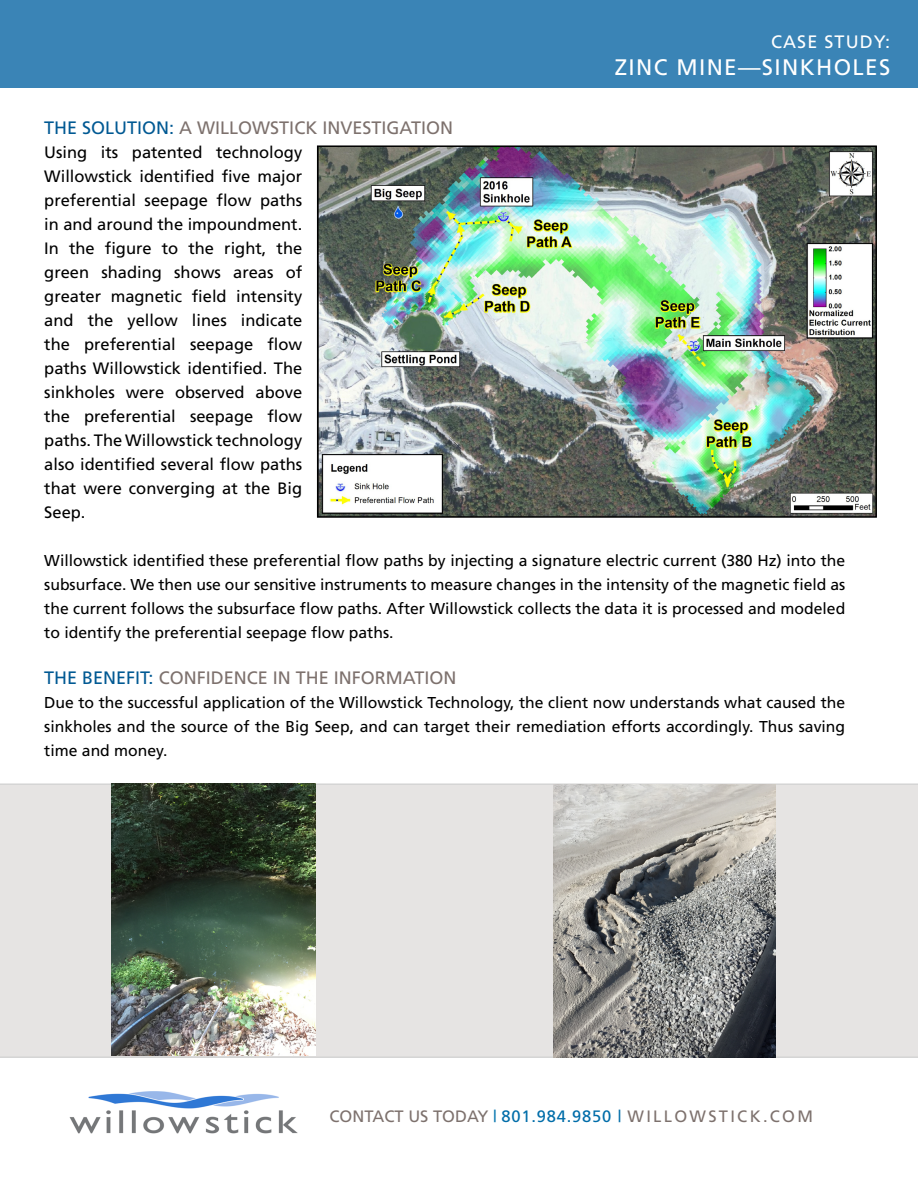
<style>
.page{position:relative;width:918px;height:1188px;background:#fff}
.page>*{position:absolute;margin:0;border:0;box-sizing:border-box;transform-origin:0 0}
.t1{font:22.5px "Frutiger";letter-spacing:.06em;color:#fff}
.t2{font:18px "Frutiger";color:#7d716d}
.t3{font:18px "Frutiger";letter-spacing:.06em;color:#fff}
.t4{font:16.5px/24px "Frutiger";color:#000;text-align:justify}
.t5{font:16.5px "Frutiger";letter-spacing:.05em;color:#7d716d}
.t6{font:15.75px/24px "Frutiger";color:#000;text-align:justify}
.s1{color:#005993}
.s2{color:#0978b0}
.s3{color:#006da9}
</style>
<div class="page">
<div style="left:0;top:783px;width:918px;height:275px;background:#e6e4e3"></div>
<div style="left:0;top:1px;width:918px;height:87px;background:#3a84b6"></div>
<img style="left:554px;top:784px;width:222px;height:274px">
<img style="left:111px;top:784px;width:204px;height:272px">
<img style="left:69px;top:1091px;width:229px;height:43px">
<img style="left:320px;top:148px;width:554px;height:367px">
<div style="left:317px;top:145px;width:560px;height:373px;border:2px solid #000"></div>
<p class="t3" style="left:771px;top:31px;width:121px">CASE STUDY:</p>
<h1 class="t1" style="left:615px;top:54px;width:277px">ZINC MINE—SINKHOLES</h1>
<p class="t2" style="left:44px;top:117px;width:410px"><span class="s1">THE SOLUTION:</span> A WILLOWSTICK INVESTIGATION</p>
<p class="t4" style="left:44px;top:140px;width:260px">Using its patented technology Willowstick identified five major preferential seepage flow paths in and around the impoundment.<br>In the figure to the right, the green shading shows areas of greater magnetic field intensity and the yellow lines indicate the preferential seepage flow paths Willowstick identified. The sinkholes were observed above the preferential seepage flow paths. The Willowstick technology also identified several flow paths that were converging at the Big Seep.</p>
<p class="t6" style="left:44px;top:548px;width:803px">Willowstick identified these preferential flow paths by injecting a signature electric current (380 Hz) into the subsurface. We then use our sensitive instruments to measure changes in the intensity of the magnetic field as the current follows the subsurface flow paths. After Willowstick collects the data it is processed and modeled to identify the preferential seepage flow paths.</p>
<p class="t2" style="left:44px;top:667px;width:414px"><span class="s1">THE BENEFIT:</span> CONFIDENCE IN THE INFORMATION</p>
<p class="t6" style="left:44px;top:690px;width:802px">Due to the successful application of the Willowstick Technology, the client now understands what caused the sinkholes and the source of the Big Seep, and can target their remediation efforts accordingly. Thus saving time and money.</p>
<p class="t5" style="left:330px;top:1107px;width:485px">CONTACT US TODAY <span class="s2">|</span> <span class="s3">801.984.9850 |</span> WILLOWSTICK.COM</p>
</div>
